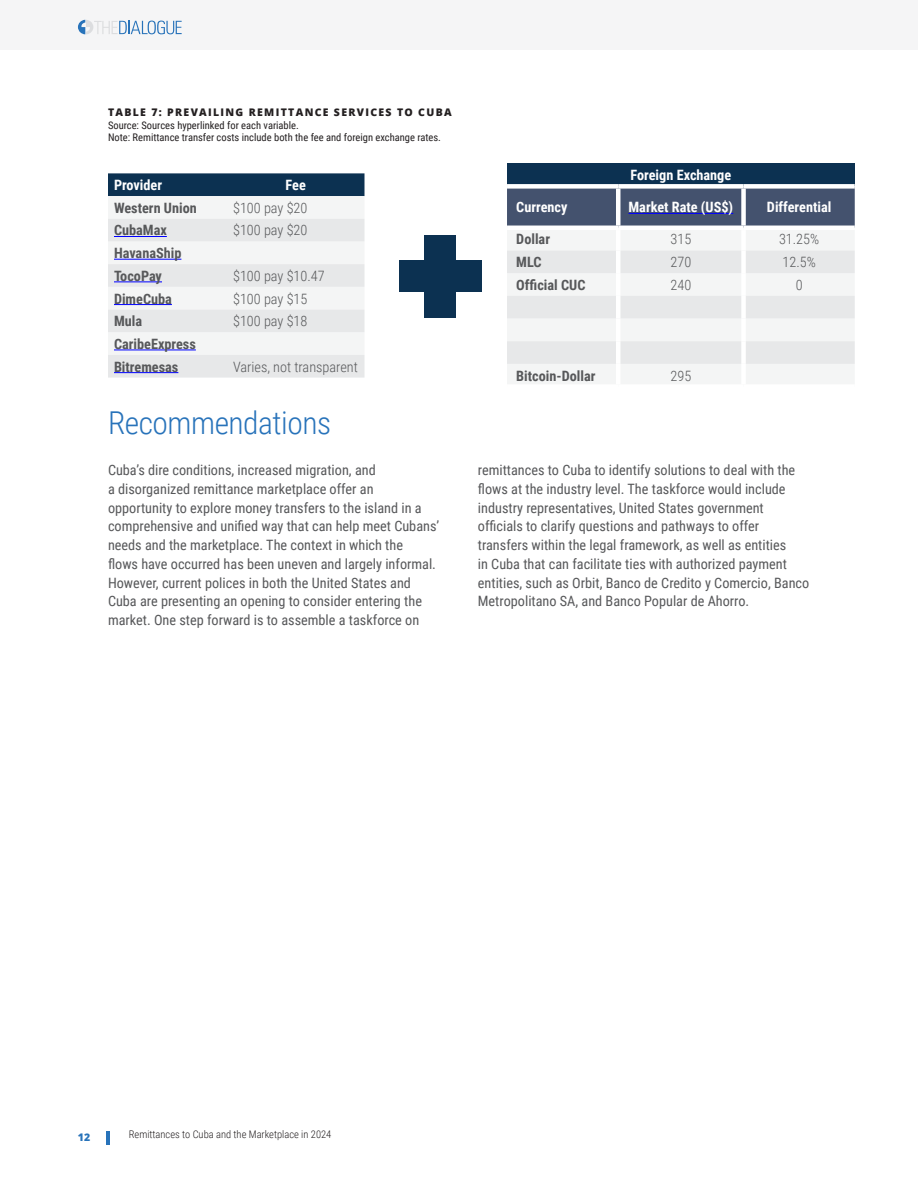
<style>
.page{position:relative;width:918px;height:1188px;background:#fff}
.page>*{position:absolute;margin:0;border:0;box-sizing:border-box;transform-origin:0 0}
.Head_1{font:300 31.5px "Roboto Condensed";letter-spacing:-.015em;color:#2873ba}
.Body_Text{font:14.25px/18.8px "Roboto Condensed";color:#57585a}
.t1{font:700 14.25px "Roboto Condensed";color:#57585a}
.t2{font:300 14.25px "Roboto Condensed";color:#57585a}
.t3{font:700 14.25px "Roboto Condensed";color:#fff}
.Source{font:10.5px "Roboto Condensed";color:#231f20}
.Figure__Table_title{font:800 10.5px "Open Sans";letter-spacing:.125em;color:#231f20}
.t4{font:300 10.5px "Roboto Condensed";color:#231f20}
.t5{font:800 10.5px "Open Sans";color:#2873ba}
</style>
<div class="page">
<div style="left:0;top:0;width:918px;height:50px;background:#f5f5f6"></div>
<hr style="left:106px;top:1131px;width:3px;height:14px;background:#2873ba">
<svg style="left:78px;top:20px;width:104px;height:14px"></svg>
<svg style="left:108px;top:173px;width:256px;height:205px"></svg>
<hr style="left:114px;top:236px;width:53px;height:1px;background:#00f">
<hr style="left:114px;top:259px;width:67px;height:1px;background:#00f">
<hr style="left:114px;top:282px;width:48px;height:1px;background:#00f">
<hr style="left:114px;top:304px;width:58px;height:1px;background:#00f">
<hr style="left:114px;top:350px;width:82px;height:1px;background:#00f">
<hr style="left:114px;top:372px;width:64px;height:1px;background:#00f">
<div style="left:507px;top:164px;width:348px;height:22px;background:#0c3151"></div>
<div style="left:507px;top:189px;width:348px;height:37px;background:#44526e"></div>
<div style="left:507px;top:230px;width:347px;height:154px;background:#f4f5f5"></div>
<svg style="left:507px;top:250px;width:348px;height:114px"></svg>
<div style="left:507px;top:184px;width:111px;height:5px;background:#fff"></div>
<div style="left:618px;top:184px;width:126px;height:5px;background:#fff"></div>
<hr style="left:616px;top:189px;width:4px;height:37px;background:#fff">
<div style="left:744px;top:184px;width:111px;height:5px;background:#fff"></div>
<div style="left:741px;top:189px;width:5px;height:37px;background:#fff"></div>
<hr style="left:616px;top:230px;width:4px;height:20px;background:#fff">
<div style="left:741px;top:230px;width:5px;height:20px;background:#fff"></div>
<hr style="left:616px;top:250px;width:4px;height:23px;background:#fff">
<div style="left:741px;top:250px;width:5px;height:23px;background:#fff"></div>
<hr style="left:616px;top:273px;width:4px;height:23px;background:#fff">
<div style="left:741px;top:273px;width:5px;height:23px;background:#fff"></div>
<hr style="left:616px;top:296px;width:4px;height:23px;background:#fff">
<div style="left:741px;top:296px;width:5px;height:23px;background:#fff"></div>
<hr style="left:616px;top:319px;width:4px;height:22px;background:#fff">
<div style="left:741px;top:319px;width:5px;height:22px;background:#fff"></div>
<hr style="left:616px;top:341px;width:4px;height:23px;background:#fff">
<div style="left:741px;top:341px;width:5px;height:23px;background:#fff"></div>
<hr style="left:616px;top:364px;width:4px;height:20px;background:#fff">
<div style="left:741px;top:364px;width:5px;height:20px;background:#fff"></div>
<hr style="left:629px;top:213px;width:104px;height:1px;background:#00f">
<div style="left:424px;top:235px;width:32px;height:83px;background:#0c3151"></div>
<div style="left:399px;top:260px;width:82px;height:32px;background:#0c3151"></div>
<p class="Figure__Table_title" style="left:108px;top:104px;width:345px">TABLE 7: PREVAILING REMITTANCE SERVICES TO CUBA</p>
<p class="Source" style="left:108px;top:118px;width:192px">Source: Sources hyperlinked for each variable.</p>
<p class="Source" style="left:108px;top:130px;width:335px">Note: Remittance transfer costs include both the fee and foreign exchange rates.</p>
<p class="t3" style="left:114px;top:175px;width:50px">Provider</p>
<p class="t3" style="left:286px;top:175px;width:22px">Fee</p>
<p class="t1" style="left:114px;top:198px;width:84px">Western Union</p>
<p class="t2" style="left:233px;top:198px;width:76px">$100 pay $20</p>
<p class="t1" style="left:114px;top:220px;width:54px">CubaMax</p>
<p class="t2" style="left:233px;top:220px;width:76px">$100 pay $20</p>
<p class="t1" style="left:114px;top:243px;width:69px">HavanaShip</p>
<p class="t1" style="left:114px;top:266px;width:50px">TocoPay</p>
<p class="t2" style="left:233px;top:266px;width:93px">$100 pay $10.47</p>
<p class="t1" style="left:114px;top:288px;width:59px">DimeCuba</p>
<p class="t2" style="left:233px;top:288px;width:76px">$100 pay $15</p>
<p class="t1" style="left:114px;top:311px;width:30px">Mula</p>
<p class="t2" style="left:233px;top:311px;width:76px">$100 pay $18</p>
<p class="t1" style="left:114px;top:334px;width:83px">CaribeExpress</p>
<p class="t1" style="left:114px;top:357px;width:66px">Bitremesas</p>
<p class="t2" style="left:233px;top:357px;width:126px">Varies, not transparent</p>
<p class="t3" style="left:631px;top:165px;width:102px">Foreign Exchange</p>
<p class="t3" style="left:516px;top:197px;width:53px">Currency</p>
<p class="t3" style="left:629px;top:197px;width:106px">Market Rate (US$)</p>
<p class="t3" style="left:767px;top:197px;width:66px">Differential</p>
<p class="t1" style="left:516px;top:229px;width:35px">Dollar</p>
<p class="t2" style="left:670px;top:229px;width:22px">315</p>
<p class="t2" style="left:779px;top:229px;width:42px">31.25%</p>
<p class="t1" style="left:516px;top:252px;width:27px">MLC</p>
<p class="t2" style="left:670px;top:252px;width:22px">270</p>
<p class="t2" style="left:783px;top:252px;width:35px">12.5%</p>
<p class="t1" style="left:516px;top:275px;width:71px">Official CUC</p>
<p class="t2" style="left:670px;top:275px;width:22px">240</p>
<p class="t2" style="left:796px;top:275px;width:8px">0</p>
<p class="t1" style="left:516px;top:366px;width:81px">Bitcoin-Dollar</p>
<p class="t2" style="left:670px;top:366px;width:22px">295</p>
<p class="Head_1" style="left:108px;top:401px;width:225px">Recommendations</p>
<p class="Body_Text" style="left:108px;top:460px;width:333px">Cuba’s dire conditions, increased migration, and<br>a disorganized remittance marketplace offer an opportunity to explore money transfers to the island in a comprehensive and unified way that can help meet Cubans’ needs and the marketplace. The context in which the<br>flows have occurred has been uneven and largely informal.<br>However, current polices in both the United States and Cuba are presenting an opening to consider entering the market. One step forward is to assemble a taskforce on</p>
<p class="Body_Text" style="left:478px;top:460px;width:333px">remittances to Cuba to identify solutions to deal with the flows at the industry level. The taskforce would include industry representatives, United States government officials to clarify questions and pathways to offer transfers within the legal framework, as well as entities<br>in Cuba that can facilitate ties with authorized payment entities, such as Orbit, Banco de Credito y Comercio, Banco Metropolitano SA, and Banco Popular de Ahorro.</p>
<p class="t5" style="left:78px;top:1129px;width:14px">12</p>
<p class="t4" style="left:129px;top:1127px;width:204px">Remittances to Cuba and the Marketplace in 2024</p>
</div>
